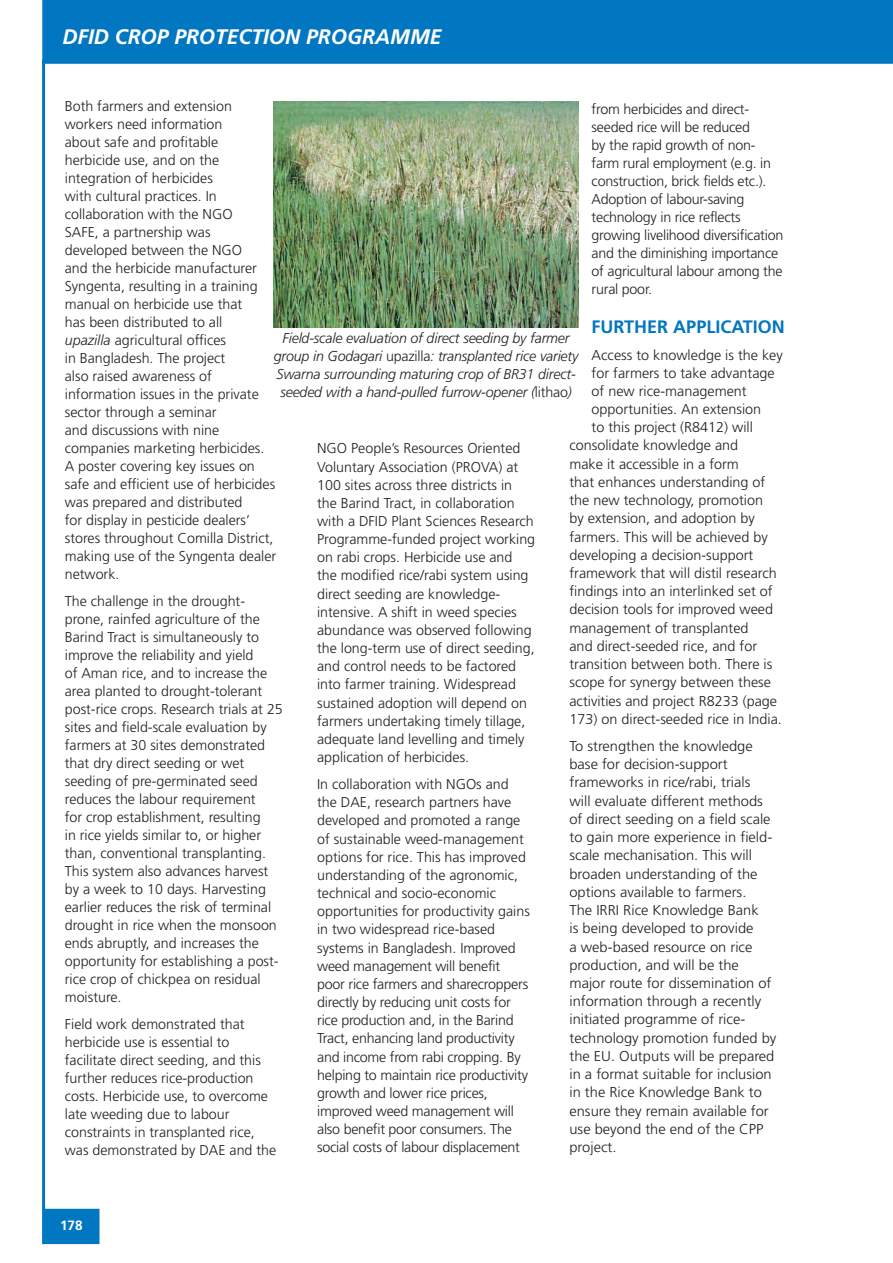
<style>
.page{position:relative;width:893px;height:1263px;background:#fff}
.page>*{position:absolute;margin:0;border:0;box-sizing:border-box;transform-origin:0 0}
.t1{font:italic 700 21px "Frutiger";color:#fff}
.NRInt-Ahead{font:700 18px "Frutiger";color:#0077c0}
.NRInt-Body{font:300 14.25px/18px "Frutiger";color:#231f20}
.FIGURE_CAP{font:italic 300 14.25px/18px "Frutiger";letter-spacing:-.015em;color:#231f20;text-align:center}
.t2{font:700 13.5px "Frutiger";color:#fff}
.s1{font-style:italic}
.s2{font-style:normal}
</style>
<div class="page">
<div style="left:42px;top:0;width:851px;height:64px;background:#0077c0"></div>
<hr style="left:42px;top:59px;width:3px;height:1185px;background:#0077c0">
<div style="left:44px;top:1209px;width:55px;height:34px;background:#0077c0"></div>
<div style="left:44px;top:1209px;width:55px;height:35px;border:2px solid #0077c0"></div>
<img style="left:274px;top:102px;width:305px;height:225px">
<h1 class="t1" style="left:62px;top:25px;width:381px">DFID CROP PROTECTION PROGRAMME</h1>
<p class="NRInt-Body" style="left:65px;top:98px;width:213px">Both farmers and extension workers need information<br>about safe and profitable herbicide use, and on the integration of herbicides<br>with cultural practices. In collaboration with the NGO<br>SAFE, a partnership was developed between the NGO<br>and the herbicide manufacturer<br>Syngenta, resulting in a training manual on herbicide use that<br>has been distributed to all<br><span class="s1">upazilla</span> agricultural offices<br>in Bangladesh. The project<br>also raised awareness of information issues in the private sector through a seminar<br>and discussions with nine companies marketing herbicides.<br>A poster covering key issues on safe and efficient use of herbicides was prepared and distributed<br>for display in pesticide dealers’ stores throughout Comilla District, making use of the Syngenta dealer network.</p>
<p class="NRInt-Body" style="left:65px;top:593px;width:219px">The challenge in the drought&shy;prone, rainfed agriculture of the<br>Barind Tract is simultaneously to improve the reliability and yield<br>of Aman rice, and to increase the area planted to drought-tolerant post-rice crops. Research trials at 25 sites and field-scale evaluation by farmers at 30 sites demonstrated that dry direct seeding or wet seeding of pre-germinated seed reduces the labour requirement<br>for crop establishment, resulting<br>in rice yields similar to, or higher than, conventional transplanting.<br>This system also advances harvest by a week to 10 days. Harvesting earlier reduces the risk of terminal drought in rice when the monsoon ends abruptly, and increases the opportunity for establishing a post&shy;rice crop of chickpea on residual moisture.</p>
<p class="NRInt-Body" style="left:65px;top:1016px;width:213px">Field work demonstrated that herbicide use is essential to facilitate direct seeding, and this further reduces rice-production costs. Herbicide use, to overcome late weeding due to labour constraints in transplanted rice, was demonstrated by DAE and the</p>
<p class="NRInt-Body" style="left:592px;top:100px;width:193px">from herbicides and direct&shy;seeded rice will be reduced<br>by the rapid growth of non&shy;farm rural employment (e.g. in construction, brick fields etc.).<br>Adoption of labour-saving technology in rice reflects growing livelihood diversification and the diminishing importance of agricultural labour among the rural poor.</p>
<p class="NRInt-Ahead" style="left:592px;top:317px;width:195px">FURTHER APPLICATION</p>
<p class="NRInt-Body" style="left:592px;top:347px;width:193px">Access to knowledge is the key</p>
<p class="NRInt-Body" style="left:592px;top:365px;width:185px">for farmers to take advantage</p>
<p class="NRInt-Body" style="left:592px;top:383px;width:157px">of new rice-management</p>
<p class="NRInt-Body" style="left:592px;top:401px;width:171px">opportunities. An extension</p>
<p class="NRInt-Body" style="left:592px;top:419px;width:163px">to this project (R8412) will</p>
<p class="NRInt-Body" style="left:569px;top:437px;width:170px">consolidate knowledge and</p>
<p class="NRInt-Body" style="left:569px;top:455px;width:171px">make it accessible in a form</p>
<p class="NRInt-Body" style="left:569px;top:473px;width:197px">that enhances understanding of</p>
<p class="NRInt-Body" style="left:569px;top:491px;width:195px">the new technology, promotion</p>
<p class="NRInt-Body" style="left:569px;top:510px;width:187px">by extension, and adoption by</p>
<p class="NRInt-Body" style="left:569px;top:528px;width:200px">farmers. This will be achieved by</p>
<p class="NRInt-Body" style="left:569px;top:546px;width:185px">developing a decision-support</p>
<p class="NRInt-Body" style="left:569px;top:564px;width:209px">framework that will distil research</p>
<p class="NRInt-Body" style="left:569px;top:582px;width:205px">findings into an interlinked set of</p>
<p class="NRInt-Body" style="left:569px;top:601px;width:205px">decision tools for improved weed</p>
<p class="NRInt-Body" style="left:569px;top:619px;width:181px">management of transplanted</p>
<p class="NRInt-Body" style="left:569px;top:637px;width:189px">and direct-seeded rice, and for</p>
<p class="NRInt-Body" style="left:569px;top:655px;width:204px">transition between both. There is</p>
<p class="NRInt-Body" style="left:569px;top:674px;width:203px">scope for synergy between these</p>
<p class="NRInt-Body" style="left:569px;top:692px;width:209px">activities and project R8233 (page</p>
<p class="NRInt-Body" style="left:569px;top:710px;width:214px">173) on direct-seeded rice in India.</p>
<p class="NRInt-Body" style="left:569px;top:737px;width:208px">To strengthen the knowledge base for decision-support frameworks in rice/rabi, trials<br>will evaluate different methods of direct seeding on a field scale to gain more experience in field&shy;scale mechanisation. This will broaden understanding of the options available to farmers.<br>The IRRI Rice Knowledge Bank<br>is being developed to provide<br>a web-based resource on rice production, and will be the major route for dissemination of information through a recently initiated programme of rice&shy;technology promotion funded by the EU. Outputs will be prepared in a format suitable for inclusion in the Rice Knowledge Bank to ensure they remain available for use beyond the end of the CPP project.</p>
<p class="FIGURE_CAP" style="left:274px;top:329px;width:306px">Field-scale evaluation of direct seeding by farmer group in Godagari <span class="s2">upazilla</span>: transplanted rice variety Swarna surrounding maturing crop of BR31 direct&shy;seeded with a hand-pulled furrow-opener (<span class="s2">lithao</span>)</p>
<p class="NRInt-Body" style="left:317px;top:440px;width:220px">NGO People’s Resources Oriented Voluntary Association (PROVA) at 100 sites across three districts in the Barind Tract, in collaboration with a DFID Plant Sciences Research Programme-funded project working on rabi crops. Herbicide use and the modified rice/rabi system using direct seeding are knowledge&shy;intensive. A shift in weed species abundance was observed following the long-term use of direct seeding, and control needs to be factored into farmer training. Widespread sustained adoption will depend on farmers undertaking timely tillage, adequate land levelling and timely application of herbicides.</p>
<p class="NRInt-Body" style="left:317px;top:775px;width:214px">In collaboration with NGOs and the DAE, research partners have developed and promoted a range of sustainable weed-management options for rice. This has improved understanding of the agronomic, technical and socio-economic opportunities for productivity gains in two widespread rice-based systems in Bangladesh. Improved weed management will benefit poor rice farmers and sharecroppers directly by reducing unit costs for rice production and, in the Barind Tract, enhancing land productivity and income from rabi cropping. By helping to maintain rice productivity growth and lower rice prices, improved weed management will also benefit poor consumers. The social costs of labour displacement</p>
<p class="t2" style="left:60px;top:1217px;width:24px">178</p>
</div>
